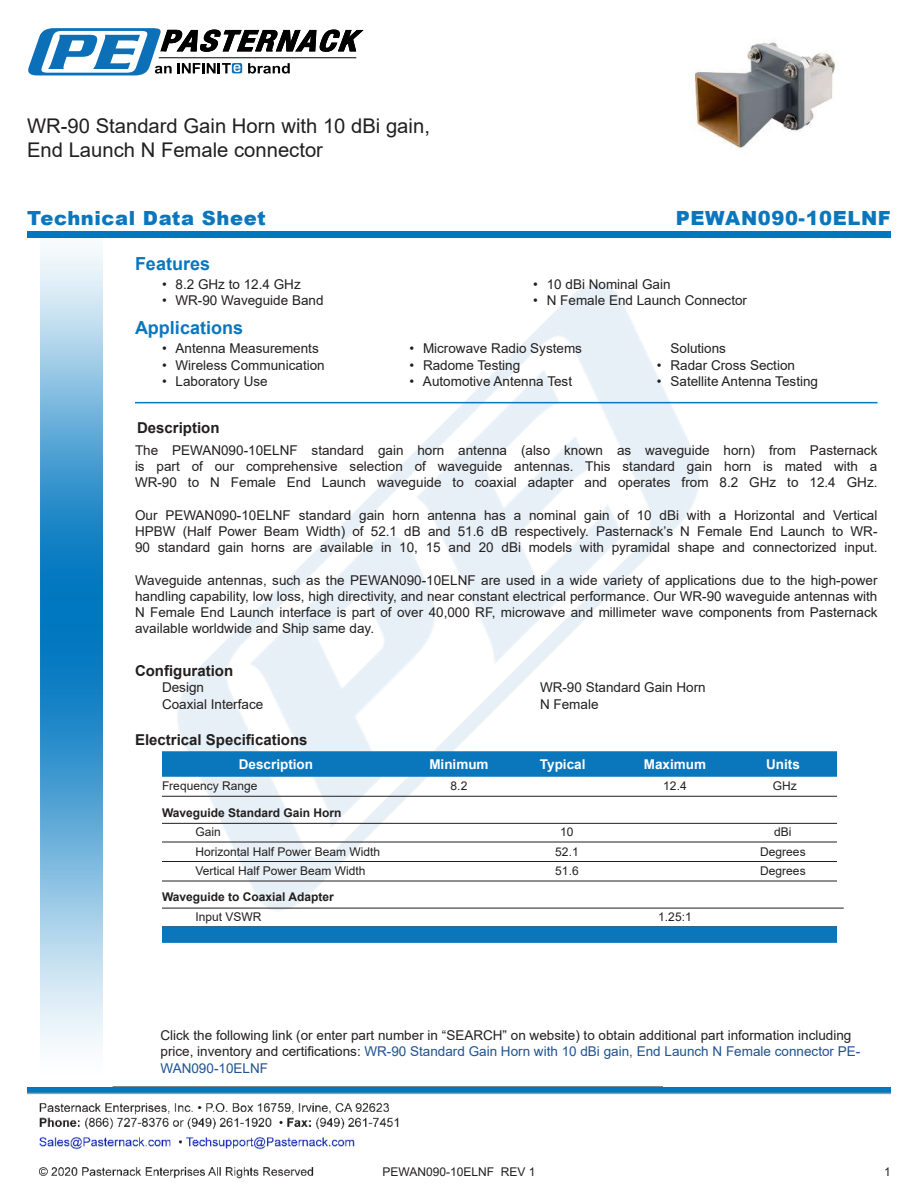
<style>
.page{position:relative;width:918px;height:1188px;background:#fff}
.page>*{position:absolute;margin:0;border:0;box-sizing:border-box;transform-origin:0 0}
.t1{font:20.25px/24.3px "Arial";color:#221f1f}
.t2{font:900 19.5px "Arial";letter-spacing:.03em;color:#0a77bd}
.t3{font:700 18px "Arial";color:#0a77bd}
.t4{font:700 15px "Arial";color:#221f1f}
.t5{font:13.5px/16.2px "Arial";color:#221f1f;text-align:justify}
.t6{font:700 13.5px "Arial";color:#fff}
.t7{font:12px "Arial";color:#221f1f}
.t8{font:700 12px "Arial";color:#221f1f}
.s1{color:#1f5392}
</style>
<div class="page">
<img style="left:39px;top:1087px;width:623px;height:92px">
<img style="left:102px;top:248px;width:719px;height:722px">
<img style="left:27px;top:1088px;width:864px;height:9px">
<img style="left:40px;top:237px;width:62px;height:811px">
<div style="left:27px;top:231px;width:864px;height:6px;background:#0177c0"></div>
<svg style="left:28px;top:28px;width:336px;height:47px"></svg>
<hr style="left:135px;top:402px;width:743px;height:1px;background:#0a77bd">
<div style="left:162px;top:751px;width:675px;height:26px;background:#0a77bd"></div>
<hr style="left:162px;top:796px;width:675px;height:1px;background:#221f1f">
<hr style="left:162px;top:823px;width:675px;height:1px;background:#221f1f">
<hr style="left:162px;top:842px;width:675px;height:1px;background:#221f1f">
<hr style="left:162px;top:861px;width:675px;height:1px;background:#221f1f">
<hr style="left:162px;top:881px;width:675px;height:1px;background:#221f1f">
<hr style="left:162px;top:908px;width:682px;height:1px;background:#221f1f">
<div style="left:162px;top:926px;width:675px;height:17px;background:#0a77bd"></div>
<img style="left:694px;top:42px;width:145px;height:107px">
<h1 class="t1" style="left:27px;top:116px;width:404px">WR-90 Standard Gain Horn with 10 dBi gain,<br>End Launch N Female connector</h1>
<h2 class="t2" style="left:27px;top:207px;width:240px">Technical Data Sheet</h2>
<h2 class="t2" style="left:676px;top:207px;width:217px">PEWAN090-10ELNF</h2>
<h3 class="t3" style="left:135px;top:257px;width:77px">Features</h3>
<p class="t5" style="left:162px;top:278px;width:140px">• 8.2 GHz to 12.4 GHz</p>
<p class="t5" style="left:162px;top:294px;width:163px">• WR-90 Waveguide Band</p>
<h3 class="t3" style="left:135px;top:321px;width:110px">Applications</h3>
<p class="t5" style="left:162px;top:342px;width:158px">• Antenna Measurements</p>
<p class="t5" style="left:162px;top:358px;width:164px">• Wireless Communication</p>
<p class="t5" style="left:162px;top:374px;width:107px">• Laboratory Use</p>
<p class="t5" style="left:533px;top:278px;width:139px">• 10 dBi Nominal Gain</p>
<p class="t5" style="left:533px;top:294px;width:215px">• N Female End Launch Connector</p>
<p class="t5" style="left:410px;top:342px;width:174px">• Microwave Radio Systems</p>
<p class="t5" style="left:410px;top:358px;width:112px">• Radome Testing</p>
<p class="t5" style="left:410px;top:374px;width:164px">• Automotive Antenna Test</p>
<p class="t5" style="left:670px;top:342px;width:57px">Solutions</p>
<p class="t5" style="left:657px;top:358px;width:140px">• Radar Cross Section</p>
<p class="t5" style="left:657px;top:374px;width:163px">• Satellite Antenna Testing</p>
<p class="t4" style="left:137px;top:422px;width:84px">Description</p>
<p class="t5" style="left:135px;top:443px;width:744px">The PEWAN090-10ELNF standard gain horn antenna (also known as waveguide horn) from Pasternack is part of our comprehensive selection of waveguide antennas. This standard gain horn is mated with a WR-90 to N Female End Launch waveguide to coaxial adapter and operates from 8.2 GHz to 12.4 GHz.</p>
<p class="t5" style="left:135px;top:508px;width:744px">Our PEWAN090-10ELNF standard gain horn antenna has a nominal gain of 10 dBi with a Horizontal and Vertical HPBW (Half Power Beam Width) of 52.1 dB and 51.6 dB respectively. Pasternack’s N Female End Launch to WR-90 standard gain horns are available in 10, 15 and 20 dBi models with pyramidal shape and connectorized input.</p>
<p class="t5" style="left:135px;top:573px;width:744px">Waveguide antennas, such as the PEWAN090-10ELNF are used in a wide variety of applications due to the high-power handling capability, low loss, high directivity, and near constant electrical performance. Our WR-90 waveguide antennas with N Female End Launch interface is part of over 40,000 RF, microwave and millimeter wave components from Pasternack available worldwide and Ship same day.</p>
<p class="t4" style="left:135px;top:660px;width:100px">Con昀椀guration</p>
<p class="t5" style="left:162px;top:681px;width:44px">Design</p>
<p class="t5" style="left:540px;top:681px;width:167px">WR-90 Standard Gain Horn</p>
<p class="t5" style="left:162px;top:698px;width:103px">Coaxial Interface</p>
<p class="t5" style="left:540px;top:698px;width:60px">N Female</p>
<p class="t4" style="left:135px;top:729px;width:174px">Electrical Speci昀椀cations</p>
<p class="t6" style="left:239px;top:759px;width:76px">Description</p>
<p class="t6" style="left:429px;top:759px;width:61px">Minimum</p>
<p class="t6" style="left:540px;top:759px;width:47px">Typical</p>
<p class="t6" style="left:644px;top:759px;width:64px">Maximum</p>
<p class="t6" style="left:766px;top:759px;width:35px">Units</p>
<p class="t7" style="left:162px;top:782px;width:97px">Frequency Range</p>
<p class="t7" style="left:451px;top:782px;width:18px">8.2</p>
<p class="t7" style="left:663px;top:782px;width:25px">12.4</p>
<p class="t7" style="left:773px;top:782px;width:25px">GHz</p>
<p class="t8" style="left:162px;top:804px;width:181px">Waveguide Standard Gain Horn</p>
<p class="t7" style="left:195px;top:827px;width:27px">Gain</p>
<p class="t7" style="left:560px;top:827px;width:15px">10</p>
<p class="t7" style="left:774px;top:827px;width:19px">dBi</p>
<p class="t7" style="left:195px;top:847px;width:186px">Horizontal Half Power Beam Width</p>
<p class="t7" style="left:555px;top:847px;width:25px">52.1</p>
<p class="t7" style="left:760px;top:847px;width:47px">Degrees</p>
<p class="t7" style="left:195px;top:866px;width:172px">Vertical Half Power Beam Width</p>
<p class="t7" style="left:555px;top:866px;width:25px">51.6</p>
<p class="t7" style="left:760px;top:866px;width:47px">Degrees</p>
<p class="t8" style="left:162px;top:889px;width:173px">Waveguide to Coaxial Adapter</p>
<p class="t7" style="left:195px;top:912px;width:68px">Input VSWR</p>
<p class="t7" style="left:658px;top:912px;width:35px">1.25:1</p>
<p class="t5" style="left:160px;top:1029px;width:701px;text-align:left">Click the following link (or enter part number in “SEARCH” on website) to obtain additional part information including price, inventory and certi昀椀cations: <span class="s1">WR-90 Standard Gain Horn with 10 dBi gain, End Launch N Female connector PE-<br>WAN090-10ELNF</span></p>
<p class="t7" style="left:383px;top:1167px;width:154px">PEWAN090-10ELNF REV 1</p>
<p class="t7" style="left:884px;top:1167px;width:8px">1</p>
</div>
